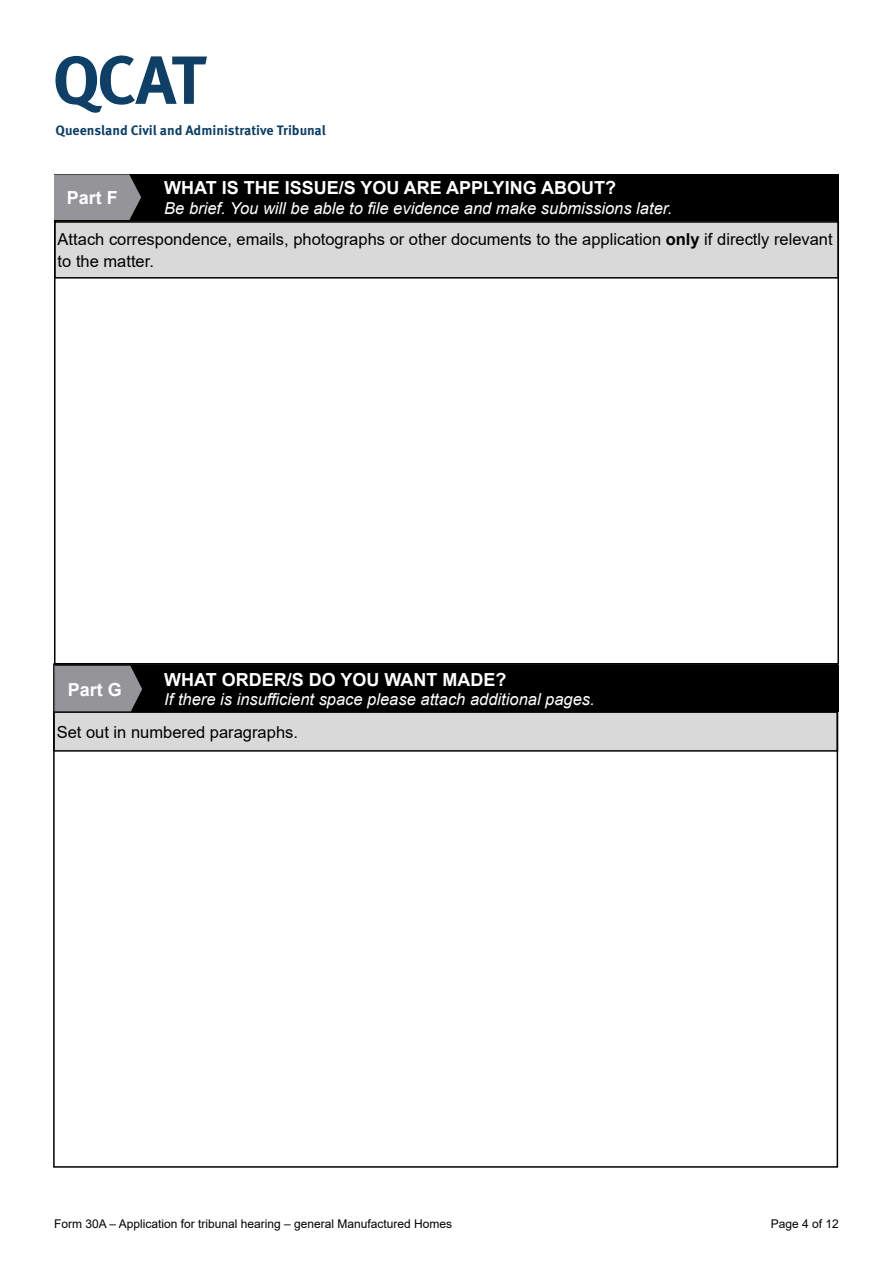
<style>
.page{position:relative;width:893px;height:1263px;background:#fff}
.page>*{position:absolute;margin:0;border:0;box-sizing:border-box;transform-origin:0 0}
.t1{font:700 18px "Arial";color:#fff}
.t2{font:16.5px/21.6px "Arial";color:#000}
.t3{font:italic 16.5px "Arial";color:#fff}
.t4{font:700 13.65px "Meta Pro";letter-spacing:-.005em;color:#0d3f67}
.t5{font:12px "Arial";color:#000}
.s1{font-weight:700}
</style>
<div class="page">
<svg style="left:56px;top:56px;width:151px;height:57px"></svg>
<div style="left:55px;top:665px;width:783px;height:47px;background:#000"></div>
<div style="left:54px;top:174px;width:785px;height:47px;background:#000"></div>
<svg style="left:54px;top:174px;width:87px;height:46px;background:#88888d"></svg>
<div style="left:55px;top:222px;width:783px;height:56px;background:#d9d9d9"></div>
<div style="left:54px;top:221px;width:785px;height:58px;border:2px solid #000"></div>
<svg style="left:56px;top:666px;width:86px;height:45px;background:#8a8a8f"></svg>
<div style="left:54px;top:712px;width:783px;height:39px;background:#d9d9d9"></div>
<div style="left:53px;top:711px;width:785px;height:41px;border:2px solid #000"></div>
<p class="t4" style="left:56px;top:120px;width:272px">Queensland Civil and Administrative Tribunal</p>
<p class="t1" style="left:164px;top:175px;width:453px">WHAT IS THE ISSUE/S YOU ARE APPLYING ABOUT?</p>
<p class="t3" style="left:164px;top:198px;width:510px">Be brief. You will be able to file evidence and make submissions later.</p>
<p class="t1" style="left:67px;top:185px;width:53px">Part F</p>
<p class="t2" style="left:58px;top:228px;width:776px">Attach correspondence, emails, photographs or other documents to the application <span class="s1">only</span> if directly relevant to the matter.</p>
<p class="t1" style="left:164px;top:667px;width:344px">WHAT ORDER/S DO YOU WANT MADE?</p>
<p class="t3" style="left:164px;top:689px;width:432px">If there is insufficient space please attach additional pages.</p>
<p class="t1" style="left:68px;top:677px;width:56px">Part G</p>
<p class="t2" style="left:57px;top:721px;width:243px">Set out in numbered paragraphs.</p>
<p class="t5" style="left:54px;top:1215px;width:400px">Form 30A – Application for tribunal hearing – general Manufactured Homes</p>
<p class="t5" style="left:771px;top:1215px;width:70px">Page 4 of 12</p>
</div>
